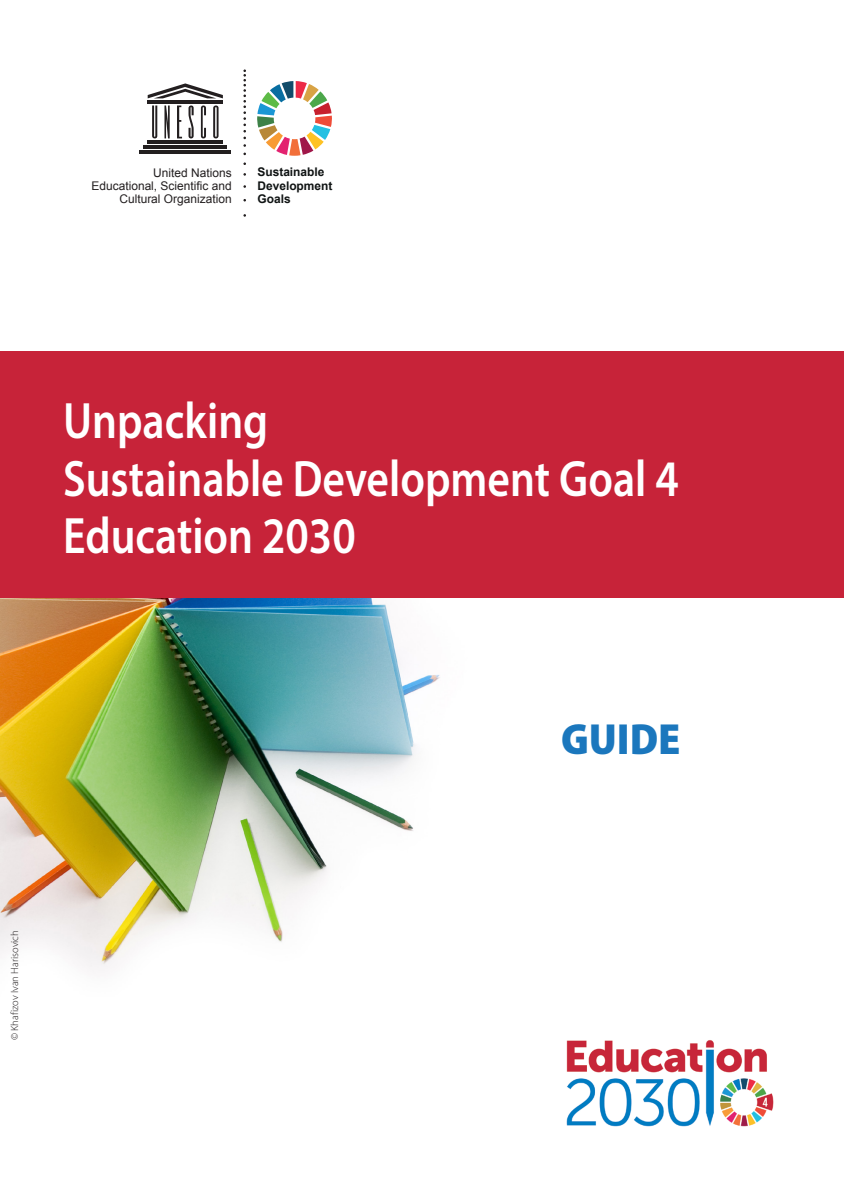
<style>
.page{position:relative;width:844px;height:1196px;background:#fff}
.page>*{position:absolute;margin:0;border:0;box-sizing:border-box;transform-origin:0 0}
.t1{font:600 51.45px "Myriad Pro";color:#fff;scale:.85 1}
.t2{font:900 semi-condensed 43.75px "Myriad Pro";color:#1b77bd}
.t3{font:11.9px/13px "Arial";color:#231f20;text-align:right}
.t4{font:700 11.9px/13px "Arial";color:#0f1313}
.t5{font:300 10.5px "Myriad Pro";color:#231f20}
</style>
<div class="page">
<img style="left:0;top:598px;width:440px;height:370px">
<div style="left:0;top:351px;width:843px;height:247px;background:#c72339"></div>
<svg style="left:243px;top:69px;width:3px;height:78px"></svg>
<hr style="left:148px;top:140px;width:75px;height:3px;background:#231f20">
<hr style="left:143px;top:145px;width:84px;height:4px;background:#231f20">
<hr style="left:139px;top:151px;width:92px;height:3px;background:#231f20">
<hr style="left:148px;top:100px;width:75px;height:4px;background:#231f20">
<svg style="left:148px;top:83px;width:75px;height:15px"></svg>
<svg style="left:152px;top:105px;width:5px;height:33px"></svg>
<svg style="left:164px;top:105px;width:6px;height:33px"></svg>
<svg style="left:177px;top:105px;width:5px;height:33px"></svg>
<svg style="left:201px;top:105px;width:5px;height:33px"></svg>
<svg style="left:213px;top:105px;width:6px;height:33px"></svg>
<svg style="left:188px;top:105px;width:6px;height:33px"></svg>
<svg style="left:257px;top:81px;width:75px;height:75px"></svg>
<img style="left:566px;top:1040px;width:208px;height:87px">
<p class="t3" style="left:91px;top:166px;width:141px">United Nations<br>Educational, Scientific and<br>Cultural Organization</p>
<p class="t4" style="left:257px;top:166px;width:76px">Sustainable<br>Development<br>Goals</p>
<p class="t1" style="left:63px;top:388px;width:243px">Unpacking</p>
<p class="t1" style="left:63px;top:445px;width:725px">Sustainable Development Goal 4</p>
<p class="t1" style="left:63px;top:503px;width:346px">Education 2030</p>
<p class="t2" style="left:561px;top:714px;width:121px">GUIDE</p>
<p class="t5" style="left:9px;top:1040px;width:111px;rotate:-90deg">© Khafizov Ivan Harisovich</p>
</div>
